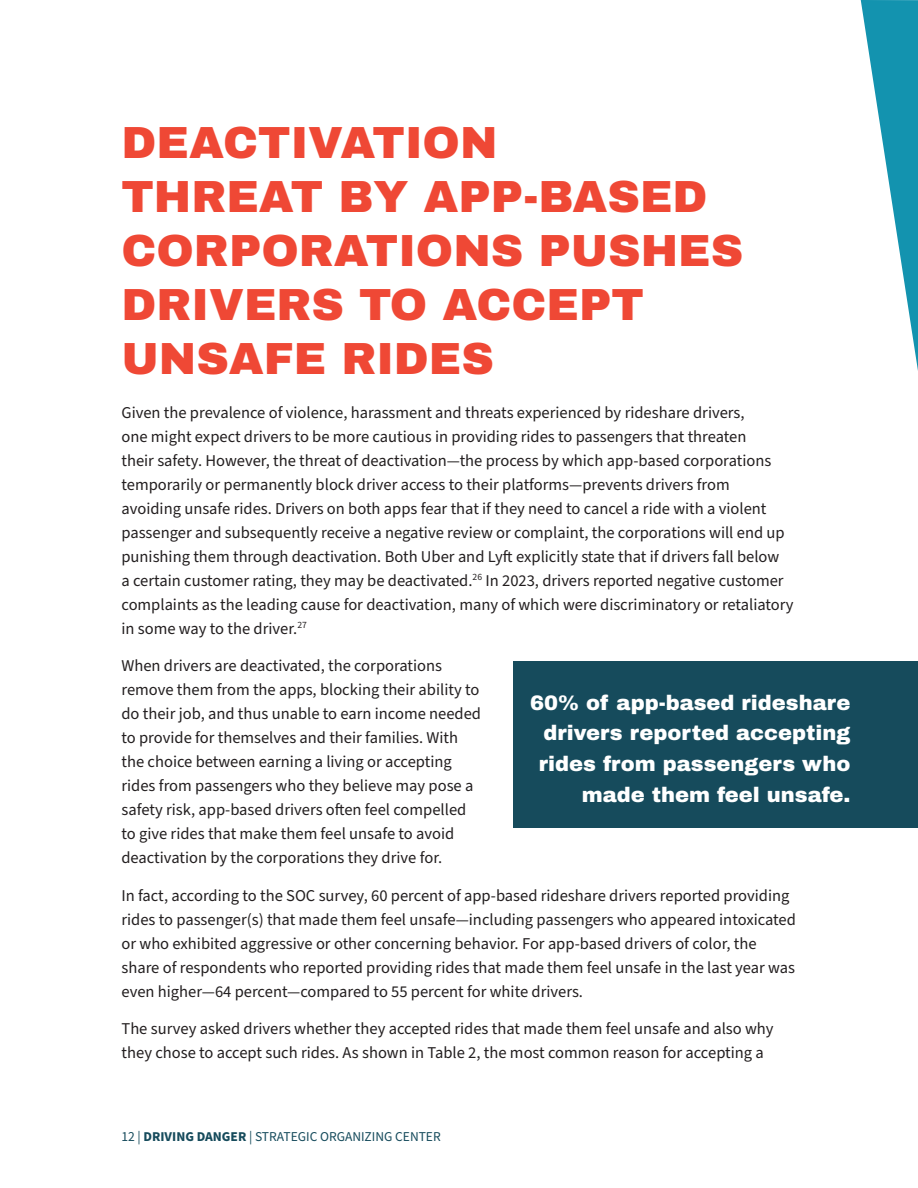
<style>
.page{position:relative;width:918px;height:1188px;background:#fff}
.page>*{position:absolute;margin:0;border:0;box-sizing:border-box;transform-origin:0 0}
.t1{font:900 45px/54px "Archivo";color:#ef4835}
.t2{font:900 21px/30.6px "Archivo";color:#fff;text-align:right}
.t3{font:16.5px/24px "Source Sans Pro";color:#231f20}
.t4{font:13.5px "Source Sans Pro";color:#164b5c}
.s1{font-weight:700}
</style>
<div class="page">
<svg style="left:861px;top:0;width:57px;height:371px"></svg>
<div style="left:514px;top:661px;width:404px;height:166px;background:#164b5c"></div>
<h1 class="t1" style="left:122px;top:115px;width:623px">DEACTIVATION<br>THREAT BY APP-BASED<br>CORPORATIONS PUSHES<br>DRIVERS TO ACCEPT<br>UNSAFE RIDES</h1>
<p class="t3" style="left:122px;top:401px;width:674px">Given the prevalence of violence, harassment and threats experienced by rideshare drivers,<br>one might expect drivers to be more cautious in providing rides to passengers that threaten<br>their safety. However, the threat of deactivation—the process by which app-based corporations temporarily or permanently block driver access to their platforms—prevents drivers from<br>avoiding unsafe rides. Drivers on both apps fear that if they need to cancel a ride with a violent passenger and subsequently receive a negative review or complaint, the corporations will end up punishing them through deactivation. Both Uber and Lyft explicitly state that if drivers fall below<br>a certain customer rating, they may be deactivated.<sup>26</sup> In 2023, drivers reported negative customer complaints as the leading cause for deactivation, many of which were discriminatory or retaliatory in some way to the driver.<sup>27</sup></p>
<p class="t3" style="left:122px;top:654px;width:361px">When drivers are deactivated, the corporations remove them from the apps, blocking their ability to do their job, and thus unable to earn income needed to provide for themselves and their families. With the choice between earning a living or accepting rides from passengers who they believe may pose a safety risk, app-based drivers often feel compelled to give rides that make them feel unsafe to avoid deactivation by the corporations they drive for.</p>
<p class="t3" style="left:122px;top:884px;width:676px">In fact, according to the SOC survey, 60 percent of app-based rideshare drivers reported providing rides to passenger(s) that made them feel unsafe—including passengers who appeared intoxicated or who exhibited aggressive or other concerning behavior. For app-based drivers of color, the share of respondents who reported providing rides that made them feel unsafe in the last year was even higher—64 percent—compared to 55 percent for white drivers.</p>
<p class="t3" style="left:122px;top:1017px;width:654px">The survey asked drivers whether they accepted rides that made them feel unsafe and also why they chose to accept such rides. As shown in Table 2, the most common reason for accepting a</p>
<p class="t2" style="left:530px;top:687px;width:322px">60% of app-based rideshare drivers reported accepting rides from passengers who made them feel unsafe.</p>
<p class="t4" style="left:122px;top:1128px;width:321px">12 | <span class="s1">DRIVING DANGER</span> | STRATEGIC ORGANIZING CENTER</p>
</div>
